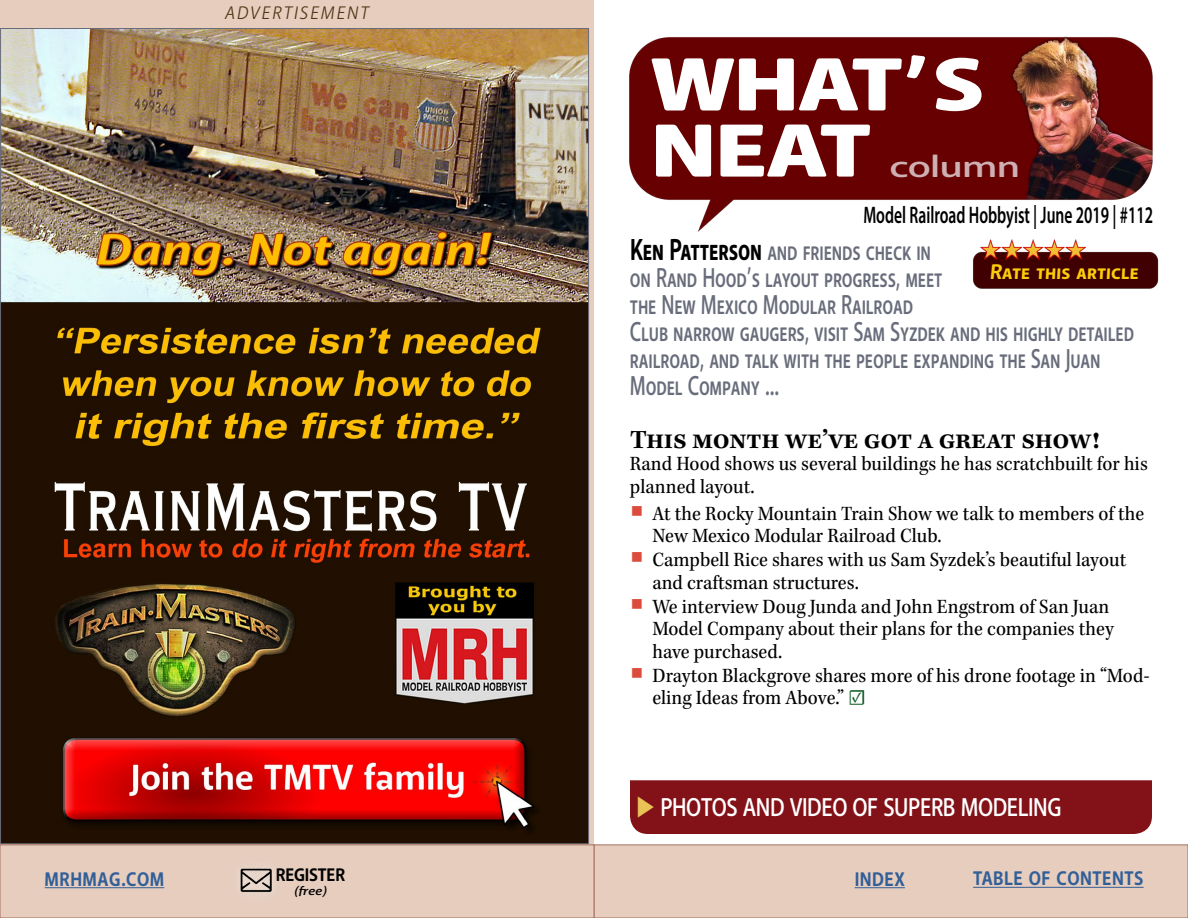
<style>
.page{position:relative;width:1188px;height:918px;background:#fff}
.page>*{position:absolute;margin:0;border:0;box-sizing:border-box;transform-origin:0 0}
.t1{font:900 74.25px/66.2px "Anago";letter-spacing:-.01em;color:#fff;scale:1.28 1}
.t2{font:500 30px "Anago";color:#ceb0b2;scale:1.36 1}
.t3{font:500 27px/27px "Anago";letter-spacing:-.01em;color:#696d7b;scale:.73 1}
.t4{font:27px "Kepler Std Semibold Capt";letter-spacing:-.01em;color:#000}
.t5{font:500 25.5px "Anago";letter-spacing:-.02em;color:#fff;scale:.86 1}
.t6{font:600 24px "Myriad Pro";color:#000;scale:.65 1}
.t7{font:21px/23.1px "Kepler Std Scn";color:#000}
.t8{font:700 21px "Anago";color:#fbcd0a}
.t9{font:700 19.5px "Anago";letter-spacing:.03em;color:#315f98;scale:.9 1}
.t10{font:italic 18px "Anago";letter-spacing:.1em;color:#513717}
.t11{font:700 18px "Anago";letter-spacing:-.01em;color:#000;scale:.93 1}
.t12{font:italic 500 12px "Anago";color:#000;scale:1.2 1}
.s1{font-weight:700;font-size:30px;color:#000}
.s2{color:#07571e}
</style>
<div class="page">
<img style="left:629px;top:36px;width:524px;height:196px">
<img style="left:969px;top:230px;width:190px;height:59px">
<svg style="left:0;top:0;width:594px;height:859px;fill:#e6cdbe"></svg>
<img style="left:2px;top:30px;width:585px;height:812px">
<div style="left:594px;top:844px;width:594px;height:74px;background:#e6cdbe;border:1px solid #a7715f"></div>
<hr style="left:855px;top:887px;width:50px;height:1px;background:#315f98">
<hr style="left:973px;top:887px;width:171px;height:1px;background:#315f98">
<div style="left:0;top:844px;width:594px;height:74px;background:#e6cdbe;border:1px solid #a7715f"></div>
<img style="left:240px;top:867px;width:33px;height:27px">
<hr style="left:45px;top:887px;width:119px;height:1px;background:#315f98">
<div style="left:630px;top:780px;width:522px;height:54px;background:#821218"></div>
<p class="t9" style="left:45px;top:867px;width:135px">MRHMAG.COM</p>
<p class="t10" style="left:225px;top:2px;width:145px">ADVERTISEMENT</p>
<h1 class="t1" style="left:651px;top:54px;width:262px">WHAT’S<br>NEAT</h1>
<h2 class="t2" style="left:890px;top:148px;width:98px">column</h2>
<p class="t6" style="left:863px;top:200px;width:447px">Model Railroad Hobbyist | June 2019 | #112</p>
<p class="t3" style="left:630px;top:237px;width:692px"><span class="s1">Ken Patterson</span> and friends check in<br>on Rand Hood’s layout progress, meet<br>the New Mexico Modular Railroad<br>Club narrow gaugers, visit Sam Syzdek and his highly detailed railroad, and talk with the people expanding the San Juan Model Company ...</p>
<p class="t8" style="left:990px;top:259px;width:152px">Rate this article</p>
<p class="t4" style="left:630px;top:424px;width:471px">This month we’ve got a great show!</p>
<p class="t7" style="left:630px;top:453px;width:519px;line-height:22.5px">Rand Hood shows us several buildings he has scratchbuilt for his planned layout.</p>
<p class="t7" style="left:652px;top:502px;width:499px">At the Rocky Mountain Train Show we talk to members of the New Mexico Modular Railroad Club.<br>Campbell Rice shares with us Sam Syzdek’s beautiful layout and craftsman structures.<br>We interview Doug Junda and John Engstrom of San Juan Model Company about their plans for the companies they have purchased.<br>Drayton Blackgrove shares more of his drone footage in “Mod&shy;eling Ideas from Above.” <span class="s2">☑</span></p>
<p class="t5" style="left:660px;top:791px;width:468px">PHOTOS AND VIDEO OF SUPERB MODELING</p>
<p class="t11" style="left:276px;top:864px;width:76px">REGISTER</p>
<p class="t9" style="left:855px;top:867px;width:57px">INDEX</p>
<p class="t9" style="left:973px;top:866px;width:191px">TABLE OF CONTENTS</p>
<p class="t12" style="left:294px;top:883px;width:29px">(free)</p>
</div>
